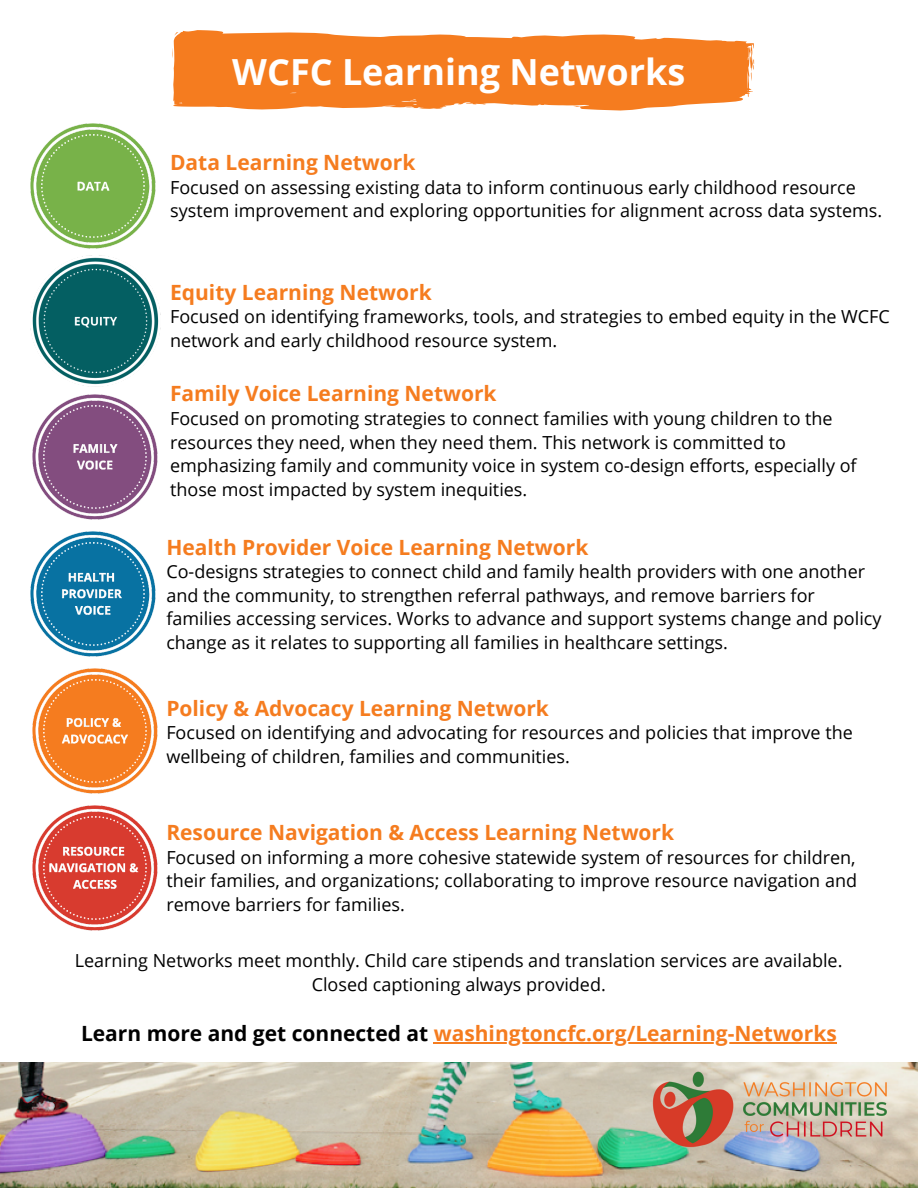
<style>
.page{position:relative;width:918px;height:1188px;background:#fff}
.page>*{position:absolute;margin:0;border:0;box-sizing:border-box;transform-origin:0 0}
.t1{font:700 36px "Open Sans";color:#fff}
.t2{font:700 21px "Open Sans";color:#f57c1f}
.t3{font:18px/23.7px "Open Sans";color:#000}
.s1{color:#000}
</style>
<div class="page">
<img style="left:30px;top:123px;width:126px;height:106px">
<img style="left:32px;top:413px;width:126px;height:87px">
<img style="left:32px;top:687px;width:126px;height:87px">
<img style="left:30px;top:500px;width:126px;height:187px">
<img style="left:32px;top:774px;width:126px;height:157px">
<img style="left:0;top:1062px;width:918px;height:126px">
<img style="left:646px;top:1062px;width:251px;height:93px">
<svg style="left:173px;top:30px;width:581px;height:81px;background:#f68d3d"></svg>
<img style="left:30px;top:229px;width:131px;height:184px">
<hr style="left:434px;top:1042px;width:403px;height:2px;background:#f57c1f">
<p class="t1" style="left:232px;top:46px;width:454px">WCFC Learning Networks</p>
<p class="t2" style="left:170px;top:148px;width:247px">Data Learning Network</p>
<p class="t3" style="left:170px;top:175px;width:714px">Focused on assessing existing data to inform continuous early childhood resource system improvement and exploring opportunities for alignment across data systems.</p>
<p class="t2" style="left:170px;top:277px;width:263px">Equity Learning Network</p>
<p class="t3" style="left:170px;top:304px;width:721px">Focused on identifying frameworks, tools, and strategies to embed equity in the WCFC network and early childhood resource system.</p>
<p class="t2" style="left:170px;top:379px;width:328px">Family Voice Learning Network</p>
<p class="t3" style="left:170px;top:406px;width:688px">Focused on promoting strategies to connect families with young children to the resources they need, when they need them. This network is committed to emphasizing family and community voice in system co-design efforts, especially of those most impacted by system inequities.</p>
<p class="t2" style="left:166px;top:532px;width:424px">Health Provider Voice Learning Network</p>
<p class="t3" style="left:166px;top:559px;width:717px">Co-designs strategies to connect child and family health providers with one another and the community, to strengthen referral pathways, and remove barriers for families accessing services. Works to advance and support systems change and policy change as it relates to supporting all families in healthcare settings.</p>
<p class="t2" style="left:166px;top:693px;width:384px">Policy &amp; Advocacy Learning Network</p>
<p class="t3" style="left:166px;top:720px;width:688px">Focused on identifying and advocating for resources and policies that improve the wellbeing of children, families and communities.</p>
<p class="t2" style="left:166px;top:818px;width:509px">Resource Navigation &amp; Access Learning Network</p>
<p class="t3" style="left:166px;top:845px;width:692px;text-align:justify">Focused on informing a more cohesive statewide system of resources for children, their families, and organizations; collaborating to improve resource navigation and remove barriers for families.</p>
<p class="t3" style="left:75px;top:948px;width:769px;text-align:center">Learning Networks meet monthly. Child care stipends and translation services are available.<br>Closed captioning always provided.</p>
<p class="t2" style="left:81px;top:1019px;width:757px"><span class="s1">Learn more and get connected at</span> washingtoncfc.org/Learning-Networks</p>
</div>
